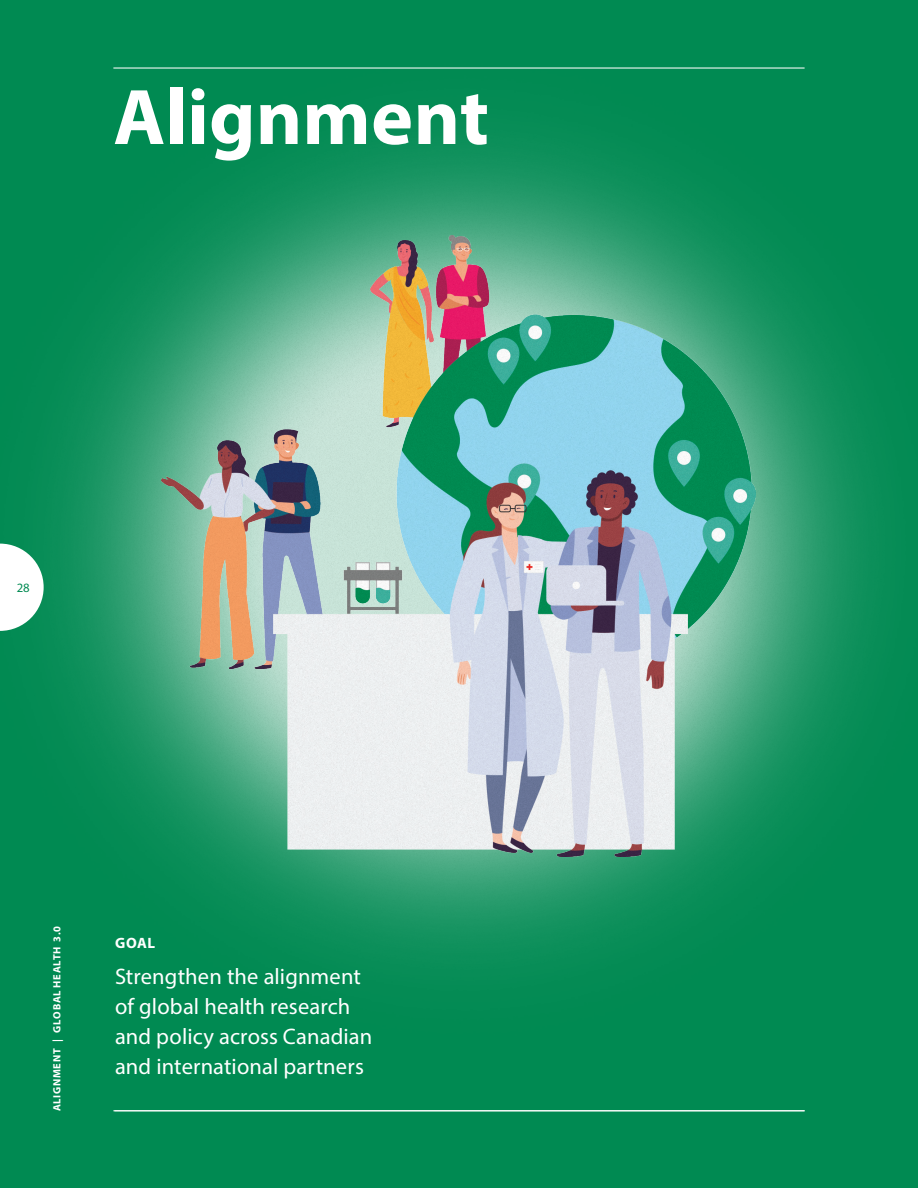
<style>
.page{position:relative;width:918px;height:1188px;background:#fff}
.page>*{position:absolute;margin:0;border:0;box-sizing:border-box;transform-origin:0 0}
.t1{font:700 79.5px "Myriad Pro";color:#fff}
.Section_Title_Descri{font:22.5px/30px "Myriad Pro";letter-spacing:.005em;color:#fff}
.Sub_Head_2_-_White{font:700 15px "Myriad Pro";color:#fff}
.t2{font:12.75px "Myriad Pro";color:#008a52}
.t3{font:700 10.5px "Myriad Pro";letter-spacing:.065em;color:#fff}
</style>
<div class="page">
<img style="left:0;top:0;width:918px;height:1188px">
<img style="left:161px;top:235px;width:595px;height:622px">
<hr style="left:113px;top:68px;width:692px;height:1px;background:#fff">
<hr style="left:113px;top:1110px;width:692px;height:1px;background:#fff">
<svg style="left:0;top:544px;width:44px;height:87px"></svg>
<h1 class="t1" style="left:113px;top:65px;width:377px">Alignment</h1>
<p class="t2" style="left:17px;top:580px;width:15px">28</p>
<p class="t3" style="left:50px;top:1111px;width:186px;rotate:-90deg">ALIGNMENT | GLOBAL HEALTH 3.0</p>
<p class="Sub_Head_2_-_White" style="left:115px;top:933px;width:41px">GOAL</p>
<p class="Section_Title_Descri" style="left:115px;top:961px;width:259px">Strengthen the alignment of global health research and policy across Canadian and international partners</p>
</div>
